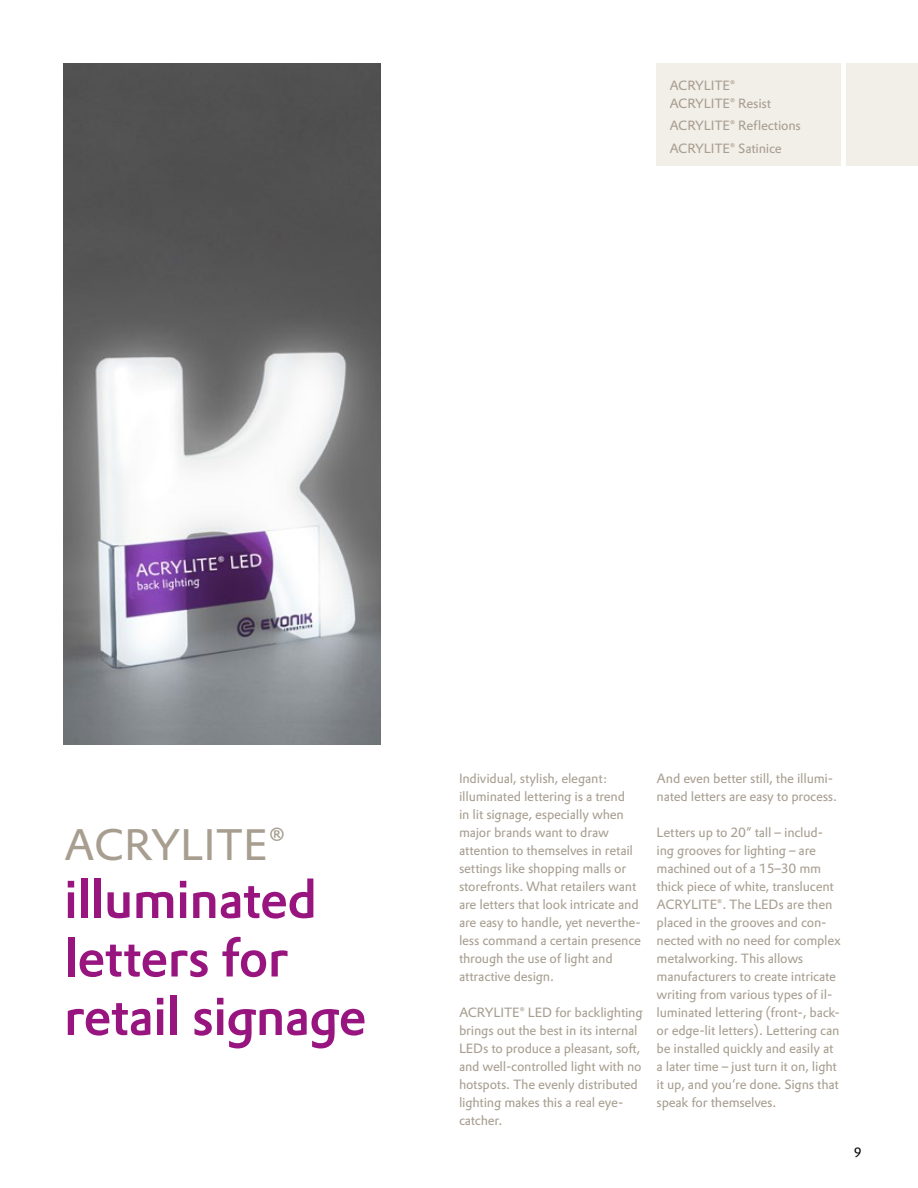
<style>
.page{position:relative;width:918px;height:1188px;background:#fff}
.page>*{position:absolute;margin:0;border:0;box-sizing:border-box;transform-origin:0 0}
.t1{font:500 52.65px/58.5px "Evonik Prokyon";letter-spacing:-.02em;color:#981580}
.t2{font:43.2px "Evonik Prokyon";color:#a79e90}
.t3{font:13.2px/18px "Evonik Prokyon";letter-spacing:-.015em;color:#a79e90}
.t4{font:13.2px "Evonik Prokyon";color:#000}
</style>
<div class="page">
<img style="left:64px;top:63px;width:316px;height:681px">
<div style="left:657px;top:63px;width:261px;height:103px;background:#f2eee8"></div>
<div style="left:841px;top:8px;width:5px;height:202px;background:#fff"></div>
<p class="t3" style="left:669px;top:76px;width:103px">ACRYLITE®<br>ACRYLITE® Resist</p>
<p class="t3" style="left:669px;top:114px;width:133px;line-height:22.5px">ACRYLITE® Reflections<br>ACRYLITE® Satinice</p>
<h2 class="t2" style="left:64px;top:811px;width:224px">ACRYLITE®</h2>
<h1 class="t1" style="left:64px;top:866px;width:304px">illuminated letters for retail signage</h1>
<p class="t3" style="left:459px;top:769px;width:184px">Individual, stylish, elegant: illuminated lettering is a trend<br>in lit signage, especially when major brands want to draw attention to themselves in retail settings like shopping malls or storefronts. What retailers want are letters that look intricate and are easy to handle, yet neverthe&shy;less command a certain presence through the use of light and attractive design.</p>
<p class="t3" style="left:459px;top:1002px;width:185px">ACRYLITE® LED for backlighting brings out the best in its internal<br>LEDs to produce a pleasant, soft, and well-controlled light with no hotspots. The evenly distributed lighting makes this a real eye&shy;catcher.</p>
<p class="t3" style="left:657px;top:768px;width:182px">And even better still, the illumi&shy;nated letters are easy to process.</p>
<p class="t3" style="left:657px;top:822px;width:186px">Letters up to 20” tall – includ&shy;ing grooves for lighting – are machined out of a 15–30 mm thick piece of white, translucent<br>ACRYLITE®. The LEDs are then placed in the grooves and con&shy;nected with no need for complex metalworking. This allows manufacturers to create intricate writing from various types of il&shy;luminated lettering (front-, back&shy;or edge-lit letters). Lettering can be installed quickly and easily at a later time – just turn it on, light it up, and you’re done. Signs that speak for themselves.</p>
<p class="t4" style="left:854px;top:1142px;width:9px">9</p>
</div>
